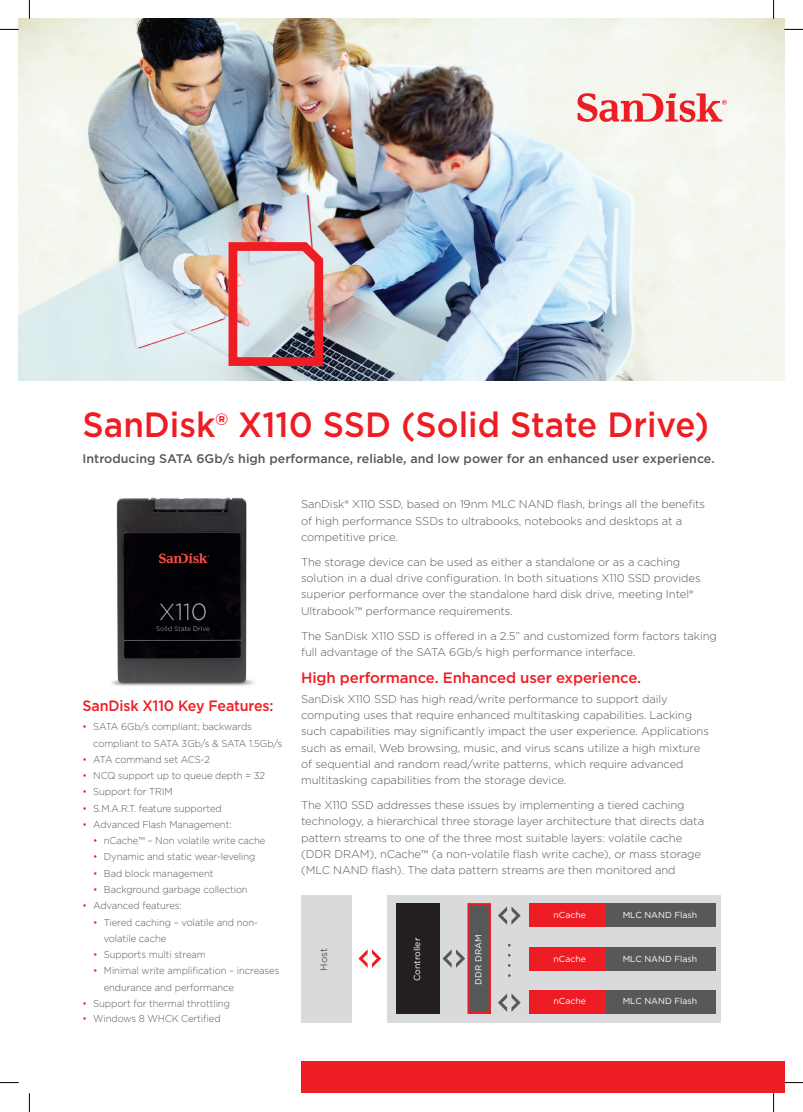
<style>
.page{position:relative;width:803px;height:1112px;background:#fff}
.page>*{position:absolute;margin:0;border:0;box-sizing:border-box;transform-origin:0 0}
.t1{font:500 35px "Gotham";color:#ee1d23;scale:.95 1}
.t2{font:500 15px "Gotham";letter-spacing:-.01em;color:#ee1d23}
.t3{font:500 15px "Gotham";letter-spacing:-.01em;color:#ee1d23;scale:.95 1}
.t4{font:500 12.5px "Gotham";color:#57585a}
.t5{font:300 11.25px/16.2px "Gotham";letter-spacing:-.01em;color:#57585a}
.t6{font:300 10px/16.2px "Gotham";letter-spacing:-.01em;color:#57585a;scale:.95 1}
.t7{font:300 10px "Gotham";color:#ee1d23;scale:.95 1}
.t8{font:9.75px "Gotham";color:#57585a}
.t9{font:8.75px "Gotham";color:#fff}
.s1{font-size:33.25px}
</style>
<div class="page">
<img style="left:19px;top:19px;width:765px;height:361px">
<div style="left:301px;top:1060px;width:483px;height:32px;background:#ee1d23"></div>
<svg style="left:224px;top:238px;width:103px;height:132px;background:#cfa0a5"></svg>
<svg style="left:577px;top:93px;width:150px;height:29px"></svg>
<img style="left:111px;top:497px;width:143px;height:189px">
<div style="left:387px;top:895px;width:333px;height:127px;background:#d9dadc"></div>
<div style="left:467px;top:902px;width:24px;height:111px;background:#57585a;border:2px solid #ee1d23"></div>
<div style="left:396px;top:902px;width:43px;height:111px;background:#231f20"></div>
<div style="left:301px;top:895px;width:50px;height:127px;background:#d9dadc"></div>
<div style="left:604px;top:903px;width:111px;height:23px;background:#57585a"></div>
<div style="left:529px;top:903px;width:76px;height:23px;background:#ee1d23"></div>
<div style="left:604px;top:947px;width:111px;height:23px;background:#57585a"></div>
<div style="left:529px;top:947px;width:76px;height:23px;background:#ee1d23"></div>
<div style="left:604px;top:989px;width:111px;height:24px;background:#57585a"></div>
<div style="left:529px;top:989px;width:76px;height:24px;background:#ee1d23"></div>
<svg style="left:498px;top:906px;width:23px;height:18px"></svg>
<svg style="left:498px;top:993px;width:23px;height:18px"></svg>
<svg style="left:442px;top:949px;width:23px;height:18px"></svg>
<svg style="left:358px;top:949px;width:23px;height:18px"></svg>
<svg style="left:0;top:29px;width:19px;height:1px"></svg>
<svg style="left:784px;top:29px;width:19px;height:1px"></svg>
<svg style="left:0;top:1082px;width:19px;height:1px"></svg>
<svg style="left:784px;top:1081px;width:19px;height:2px"></svg>
<svg style="left:29px;top:0;width:1px;height:19px"></svg>
<svg style="left:29px;top:1093px;width:1px;height:18px"></svg>
<svg style="left:773px;top:0;width:1px;height:19px"></svg>
<svg style="left:773px;top:1092px;width:1px;height:19px"></svg>
<h1 class="t1" style="left:83px;top:401px;width:661px">SanDisk<span class="s1">®</span> X110 SSD (Solid State Drive(</h1>
<p class="t4" style="left:83px;top:450px;width:634px">Introducing SATA 6Gb s/ high performance, reliable, and low power for an enhanced user experience.</p>
<p class="t5" style="left:301px;top:495px;width:406px">SanDisk® X110 SSD, based on 19nm MLC NAND flash, brings all the benefits of high performance SSDs to ultrabooks, notebooks and desktops at a competitive price.</p>
<p class="t5" style="left:301px;top:553px;width:401px">The storage device can be used as either a standalone or as a caching solution in a dual drive configuration In. both situations X110 SSD provides superior performance over the standalone hard disk drive, meeting IntelR Ultrabook™ performance requirements.</p>
<p class="t5" style="left:301px;top:627px;width:417px">The SanDisk X110 SSD is offered in a 2.5” and customized form factors taking full advantage of the SATA 6Gb s/ high performance interface.</p>
<h2 class="t2" style="left:301px;top:667px;width:342px">High performance. Enhanced user experience.</h2>
<p class="t5" style="left:301px;top:690px;width:409px">SanDisk X110 SSD has high read/write performance to support daily computing uses that require enhanced multitasking capabilities. Lacking such capabilities may significantly impact the user experience. Applications such as email, Web browsing, music, and virus scans utilize a high mixture of sequential and random read/write patterns, which require advanced multitasking capabilities from the storage device.</p>
<p class="t5" style="left:301px;top:796px;width:404px">The X110 SSD addresses these issues by implementing a tiered caching technology a, hierarchical three storage layer architecture that directs data pattern streams to one of the three most suitable layers: volatile cache (DDR DRAM ,) nCache™ (a non-volatile flash write cache ,) or mass storage (MLC NAND flash .) The data pattern streams are then monitored and</p>
<h2 class="t3" style="left:83px;top:695px;width:202px">SanDisk X110 Key Features:</h2>
<p class="t6" style="left:93px;top:718px;width:168px">SATA 6Gb s/ compliant; backwards</p>
<p class="t7" style="left:83px;top:720px;width:6px">•</p>
<p class="t6" style="left:93px;top:734px;width:200px">compliant to SATA 3Gb s/ &amp; SATA 1.5Gb s/<br>ATA command set ACS-2</p>
<p class="t7" style="left:83px;top:752px;width:6px">•</p>
<p class="t6" style="left:93px;top:767px;width:182px">NCQ support up to queue depth = 32</p>
<p class="t7" style="left:83px;top:769px;width:6px">•</p>
<p class="t6" style="left:93px;top:783px;width:85px">Support for TRIM</p>
<p class="t7" style="left:83px;top:785px;width:6px">•</p>
<p class="t6" style="left:93px;top:799px;width:137px">M.S A. R. .T. feature supported</p>
<p class="t7" style="left:83px;top:801px;width:6px">•</p>
<p class="t6" style="left:93px;top:815px;width:147px">Advanced Flash Management:</p>
<p class="t7" style="left:83px;top:817px;width:6px">•</p>
<p class="t6" style="left:104px;top:832px;width:172px">nCache™ – Non volatile write cache</p>
<p class="t7" style="left:93px;top:834px;width:6px">•</p>
<p class="t6" style="left:104px;top:848px;width:161px">Dynamic and static wear-leveling</p>
<p class="t7" style="left:93px;top:850px;width:6px">•</p>
<p class="t6" style="left:104px;top:864px;width:117px">Bad block management</p>
<p class="t7" style="left:93px;top:866px;width:6px">•</p>
<p class="t6" style="left:104px;top:880px;width:153px">Background garbage collection</p>
<p class="t7" style="left:93px;top:882px;width:6px">•</p>
<p class="t6" style="left:93px;top:897px;width:95px">Advanced features:</p>
<p class="t7" style="left:83px;top:899px;width:6px">•</p>
<p class="t6" style="left:104px;top:913px;width:164px">Tiered caching – volatile and non-</p>
<p class="t7" style="left:93px;top:915px;width:6px">•</p>
<p class="t6" style="left:104px;top:929px;width:67px">volatile cache</p>
<p class="t6" style="left:104px;top:945px;width:109px">Supports multi stream</p>
<p class="t7" style="left:93px;top:947px;width:6px">•</p>
<p class="t6" style="left:104px;top:962px;width:186px">Minimal write amplification – increases</p>
<p class="t7" style="left:93px;top:964px;width:6px">•</p>
<p class="t6" style="left:93px;top:978px;width:150px;text-indent:11px">endurance and performance<br>Support for thermal throttling</p>
<p class="t7" style="left:83px;top:996px;width:6px">•</p>
<p class="t6" style="left:93px;top:1009px;width:136px">Windows 8 WHCK Certified</p>
<p class="t7" style="left:83px;top:1011px;width:6px">•</p>
<p class="t8" style="left:317px;top:970px;width:24px;rotate:-90deg">Host</p>
<p class="t9" style="left:411px;top:980px;width:45px;rotate:-90deg">Controller</p>
<p class="t9" style="left:473px;top:984px;width:52px;rotate:-90deg">DDR DRAM</p>
<p class="t9" style="left:554px;top:908px;width:34px">nCache</p>
<p class="t9" style="left:623px;top:908px;width:76px">MLC NAND Flash</p>
<p class="t9" style="left:554px;top:952px;width:34px">nCache</p>
<p class="t9" style="left:623px;top:952px;width:76px">MLC NAND Flash</p>
<p class="t9" style="left:554px;top:995px;width:34px">nCache</p>
<p class="t9" style="left:623px;top:995px;width:76px">MLC NAND Flash</p>
</div>
